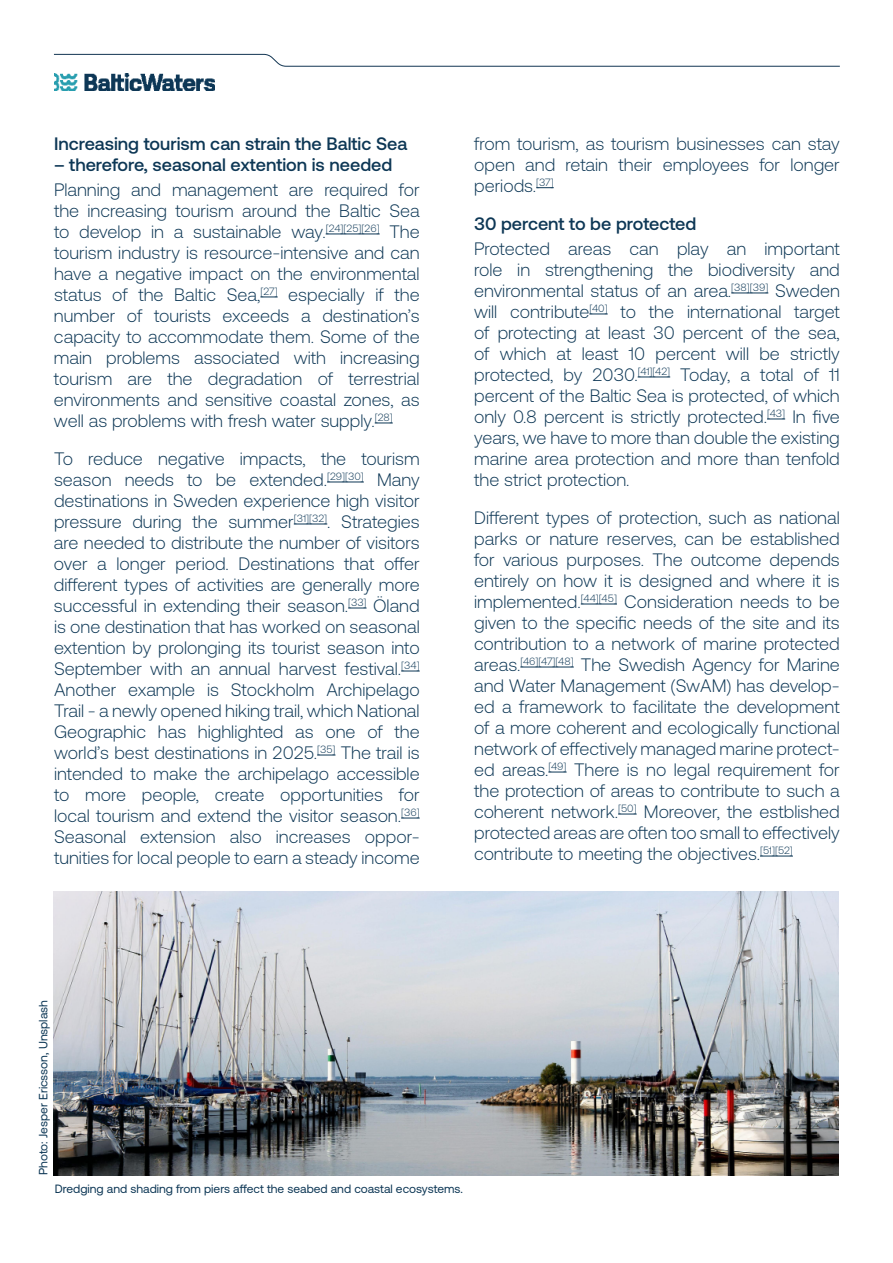
<style>
.page{position:relative;width:893px;height:1263px;background:#fff}
.page>*{position:absolute;margin:0;border:0;box-sizing:border-box;transform-origin:0 0}
.t1{font:300 18px/21px "Aeonik";color:#0d3755;text-align:justify}
.t2{font:500 18px "Aeonik";color:#0d3755}
.t3{font:12px "Aeonik";color:#0d3755}
</style>
<div class="page">
<svg style="left:53px;top:54px;width:787px;height:13px"></svg>
<hr style="left:326px;top:234px;width:54px;height:1px;background:#0d3755">
<svg style="left:260px;top:297px;width:18px;height:1px"></svg>
<svg style="left:375px;top:423px;width:18px;height:1px"></svg>
<hr style="left:327px;top:482px;width:37px;height:1px;background:#0d3755">
<hr style="left:294px;top:524px;width:33px;height:1px;background:#0d3755">
<svg style="left:348px;top:608px;width:19px;height:1px"></svg>
<svg style="left:401px;top:671px;width:19px;height:1px"></svg>
<svg style="left:317px;top:755px;width:18px;height:1px"></svg>
<svg style="left:401px;top:818px;width:19px;height:1px"></svg>
<svg style="left:536px;top:187px;width:18px;height:1px"></svg>
<hr style="left:731px;top:293px;width:37px;height:1px;background:#0d3755">
<svg style="left:589px;top:314px;width:19px;height:1px"></svg>
<hr style="left:638px;top:377px;width:32px;height:1px;background:#0d3755">
<svg style="left:767px;top:419px;width:18px;height:1px"></svg>
<hr style="left:581px;top:604px;width:36px;height:1px;background:#0d3755">
<hr style="left:520px;top:667px;width:54px;height:1px;background:#0d3755">
<svg style="left:548px;top:772px;width:19px;height:1px"></svg>
<svg style="left:618px;top:814px;width:19px;height:1px"></svg>
<hr style="left:760px;top:856px;width:33px;height:1px;background:#0d3755">
<img style="left:54px;top:892px;width:785px;height:283px">
<img style="left:54px;top:73px;width:160px;height:17px">
<p class="t2" style="left:54px;top:133px;width:355px">Increasing tourism can strain the Baltic Sea</p>
<p class="t2" style="left:54px;top:154px;width:340px">– therefore, seasonal extention is needed</p>
<p class="t1" style="left:54px;top:179px;width:367px">Planning and management are required for the increasing tourism around the Baltic Sea to develop in a sustainable way.<sup>[24][25][26]</sup> The tourism industry is resource-intensive and can have a negative impact on the environmental status of the Baltic Sea,<sup>[27]</sup> especially if the number of tourists exceeds a destination’s capacity to accommodate them. Some of the main problems associated with increasing tourism are the degradation of terrestrial environments and sensitive coastal zones, as well as problems with fresh water supply.<sup>[28]</sup></p>
<p class="t1" style="left:54px;top:448px;width:367px">To reduce negative impacts, the tourism season needs to be extended.<sup>[29][30]</sup> Many destinations in Sweden experience high visitor pressure during the summer<sup>[31][32]</sup>. Strategies are needed to distribute the number of visitors over a longer period. Destinations that offer different types of activities are generally more successful in extending their season.<sup>[33]</sup> Öland is one destination that has worked on seasonal extention by prolonging its tourist season into September with an annual harvest festival.<sup>[34] </sup>Another example is Stockholm Archipelago Trail - a newly opened hiking trail, which National Geographic has highlighted as one of the world’s best destinations in 2025.<sup>[35]</sup> The trail is intended to make the archipelago accessible to more people, create opportunities for local tourism and extend the visitor season.<sup>[36] </sup>Seasonal extension also increases oppor&shy;tunities for local people to earn a steady income</p>
<p class="t1" style="left:474px;top:133px;width:367px">from tourism, as tourism businesses can stay open and retain their employees for longer periods.<sup>[37]</sup></p>
<p class="t2" style="left:474px;top:213px;width:224px">30 percent to be protected</p>
<p class="t1" style="left:474px;top:238px;width:367px">Protected areas can play an important role in strengthening the biodiversity and environmental status of an area.<sup>[38][39]</sup> Sweden will contribute<sup>[40]</sup> to the international target of protecting at least 30 percent of the sea, of which at least 10 percent will be strictly protected, by 2030.<sup>[41][42]</sup> Today, a total of 11 percent of the Baltic Sea is protected, of which only 0.8 percent is strictly protected.<sup>[43]</sup> In five years, we have to more than double the existing marine area protection and more than tenfold the strict protection.</p>
<p class="t1" style="left:474px;top:507px;width:367px">Different types of protection, such as national parks or nature reserves, can be established for various purposes. The outcome depends entirely on how it is designed and where it is implemented.<sup>[44][45]</sup> Consideration needs to be given to the specific needs of the site and its contribution to a network of marine protected areas.<sup>[46][47][48]</sup> The Swedish Agency for Marine and Water Management (SwAM) has develop&shy;ed a framework to facilitate the development of a more coherent and ecologically functional network of effectively managed marine protect&shy;ed areas.<sup>[49]</sup> There is no legal requirement for the protection of areas to contribute to such a coherent network.<sup>[50]</sup> Moreover, the estblished protected areas are often too small to effectively contribute to meeting the objectives.<sup>[51][52]</sup></p>
<p class="t3" style="left:37px;top:1175px;width:177px;rotate:-90deg">Photo: Jesper Ericsson, Unsplash</p>
<p class="t3" style="left:55px;top:1182px;width:409px">Dredging and shading from piers affect the seabed and coastal ecosystems.</p>
</div>
